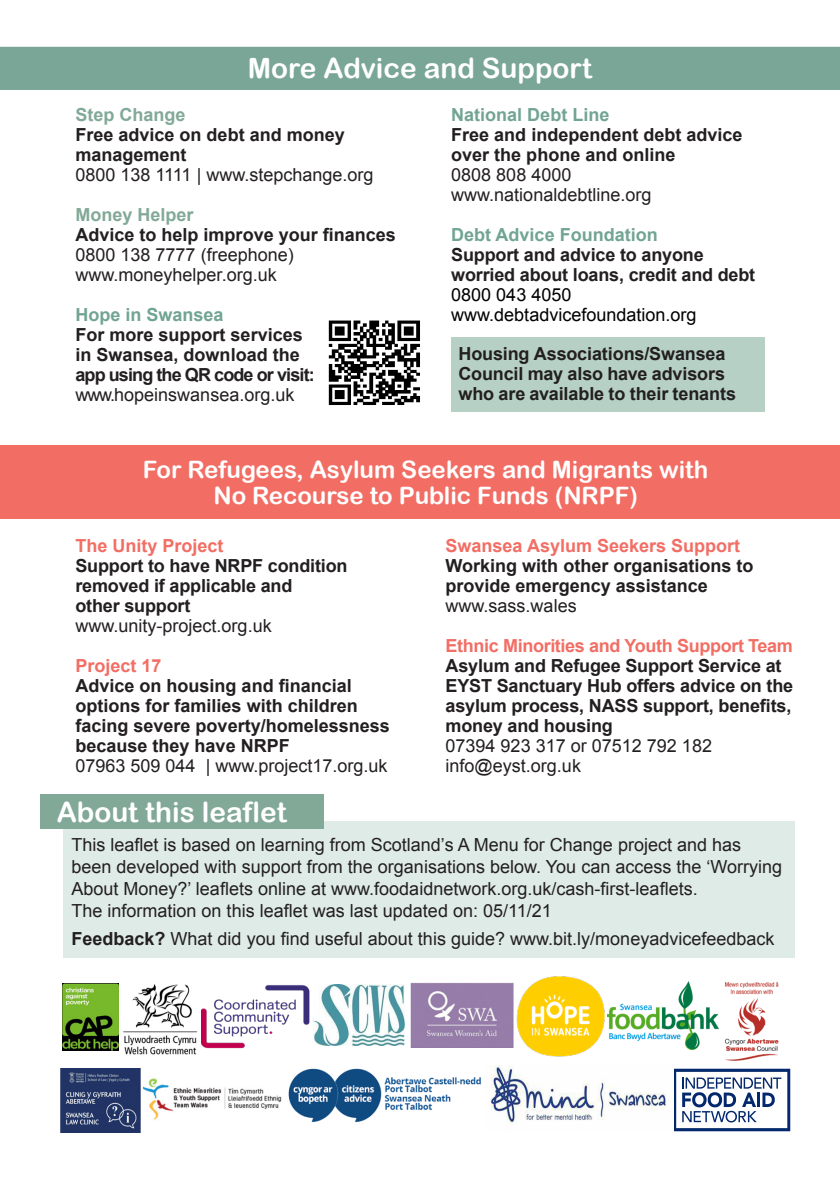
<style>
.page{position:relative;width:840px;height:1191px;background:#fff}
.page>*{position:absolute;margin:0;border:0;box-sizing:border-box;transform-origin:0 0}
.white_title{font:28px "Arial Rounded MT Bold";color:#fff}
.text{font:28px "Arial Rounded MT Bold";color:#fff}
.text-2{font:24px/26px "Arial Rounded MT Bold";color:#fff;text-align:center}
.centred_bold_text{font:700 18px/20px "Arial";letter-spacing:-.01em;color:#231f20}
.text-3{font:18px/22px "Arial";color:#231f20}
.centred_text{font:18px/20px "Arial";color:#231f20}
.step_4_text{font:700 18px/20px "Arial";color:#231f20}
.grey_address_title{font:700 18px "Arial";color:#f26e65}
.grey_address_title-2{font:700 18px "Arial";color:#71a492}
.step_4_text-2{font:18px "Arial";color:#231f20}
.step_4_text-3{font:18px/20px "Arial";color:#000}
.centred_bold_text-2{font:18px "Arial";color:#231f20}
.step_4_text-4{font:700 18px "Arial";color:#82a998}
.s1{font-weight:400}
.s2{color:#f26e65}
.s3{font-weight:700}
</style>
<div class="page">
<div style="left:0;top:47px;width:839px;height:43px;background:#79a697"></div>
<div style="left:0;top:445px;width:839px;height:74px;background:#f26e65"></div>
<div style="left:63px;top:821px;width:731px;height:137px;background:#dfebe7"></div>
<div style="left:40px;top:795px;width:283px;height:34px;background:#82a998"></div>
<svg style="left:674px;top:1068px;width:115px;height:63px"></svg>
<img style="left:607px;top:982px;width:110px;height:67px">
<img style="left:491px;top:1065px;width:175px;height:64px">
<img style="left:201px;top:985px;width:108px;height:64px">
<img style="left:314px;top:984px;width:90px;height:61px">
<img style="left:410px;top:982px;width:103px;height:65px">
<img style="left:60px;top:1068px;width:81px;height:64px">
<img style="left:123px;top:984px;width:75px;height:71px">
<img style="left:288px;top:1068px;width:193px;height:55px">
<img style="left:63px;top:983px;width:56px;height:67px">
<img style="left:725px;top:982px;width:54px;height:79px">
<img style="left:328px;top:320px;width:92px;height:85px">
<img style="left:516px;top:976px;width:89px;height:81px">
<img style="left:144px;top:1078px;width:138px;height:42px">
<div style="left:451px;top:337px;width:313px;height:75px;background:#b7d0c6"></div>
<p class="white_title" style="left:248px;top:51px;width:345px">More Advice and Support</p>
<p class="step_4_text-4" style="left:75px;top:102px;width:112px">Step Change</p>
<p class="step_4_text" style="left:75px;top:125px;width:299px">Free advice on debt and money management<br><span class="s1">0800 138 1111 | www.stepchange.org</span></p>
<p class="step_4_text-4" style="left:75px;top:202px;width:120px">Money Helper</p>
<p class="step_4_text" style="left:75px;top:225px;width:322px">Advice to help improve your finances</p>
<p class="step_4_text-2" style="left:75px;top:243px;width:220px">0800 138 7777 (freephone)</p>
<p class="step_4_text-2" style="left:75px;top:263px;width:203px">www.moneyhelper.org.uk</p>
<p class="grey_address_title-2" style="left:75px;top:302px;width:150px">Hope in Swansea</p>
<p class="centred_bold_text" style="left:75px;top:325px;width:241px">For more support services in Swansea, download the app using the QR code or visit: <span class="s1">www.hopeinswansea.org.uk</span></p>
<p class="grey_address_title-2" style="left:451px;top:102px;width:160px">National Debt Line</p>
<p class="centred_bold_text" style="left:451px;top:125px;width:293px">Free and independent debt advice over the phone and online</p>
<p class="centred_bold_text-2" style="left:451px;top:163px;width:122px">0808 808 4000</p>
<p class="centred_bold_text-2" style="left:451px;top:183px;width:202px">www.nationaldebtline.org</p>
<p class="grey_address_title-2" style="left:451px;top:222px;width:208px">Debt Advice Foundation</p>
<p class="centred_bold_text" style="left:451px;top:245px;width:305px">Support and advice to anyone worried about loans, credit and debt</p>
<p class="step_4_text-3" style="left:451px;top:284px;width:247px">0800 043 4050 www.debtadvicefoundation.org</p>
<p class="centred_bold_text" style="left:458px;top:345px;width:279px">Housing Associations/Swansea<br>Council may also have advisors who are available to their tenants</p>
<p class="text-2" style="left:143px;top:456px;width:566px">For Refugees, Asylum Seekers and Migrants with<br>No Recourse to Public Funds (NRPF)</p>
<p class="grey_address_title" style="left:75px;top:534px;width:150px">The Unity Project</p>
<p class="centred_bold_text" style="left:75px;top:556px;width:273px">Support to have NRPF condition removed if applicable and<br>other support</p>
<p class="centred_text" style="left:75px;top:616px;width:198px">www.unity-project.org.uk</p>
<p class="grey_address_title" style="left:75px;top:654px;width:88px">Project 17</p>
<p class="centred_bold_text" style="left:75px;top:676px;width:316px">Advice on housing and financial options for families with children facing severe poverty/homelessness because they have NRPF</p>
<p class="centred_text" style="left:75px;top:756px;width:313px">07963 509 044 | www.project17.org.uk</p>
<p class="text" style="left:57px;top:795px;width:231px">About this leaflet</p>
<p class="grey_address_title" style="left:445px;top:534px;width:296px">Swansea Asylum Seekers Support</p>
<p class="centred_bold_text" style="left:445px;top:556px;width:309px">Working with other organisations to provide emergency assistance</p>
<p class="centred_text" style="left:445px;top:596px;width:133px">www.sass.wales</p>
<p class="centred_bold_text" style="left:445px;top:636px;width:349px"><span class="s2">Ethnic Minorities and Youth Support Team </span>Asylum and Refugee Support Service at EYST Sanctuary Hub offers advice on the asylum process, NASS support, benefits, money and housing</p>
<p class="centred_text" style="left:445px;top:736px;width:268px">07394 923 317 or 07512 792 182 info@eyst.org.uk</p>
<p class="text-3" style="left:71px;top:834px;width:712px">This leaflet is based on learning from Scotland’s A Menu for Change project and has been developed with support from the organisations below. You can access the ‘Worrying About Money?’ leaflets online at www.foodaidnetwork.org.uk/cash-first-leaflets.<br>The information on this leaflet was last updated on: 05/11/21</p>
<p class="text-3" style="left:71px;top:927px;width:704px"><span class="s3">Feedback?</span> What did you find useful about this guide? www.bit.ly/moneyadvicefeedback</p>
</div>
